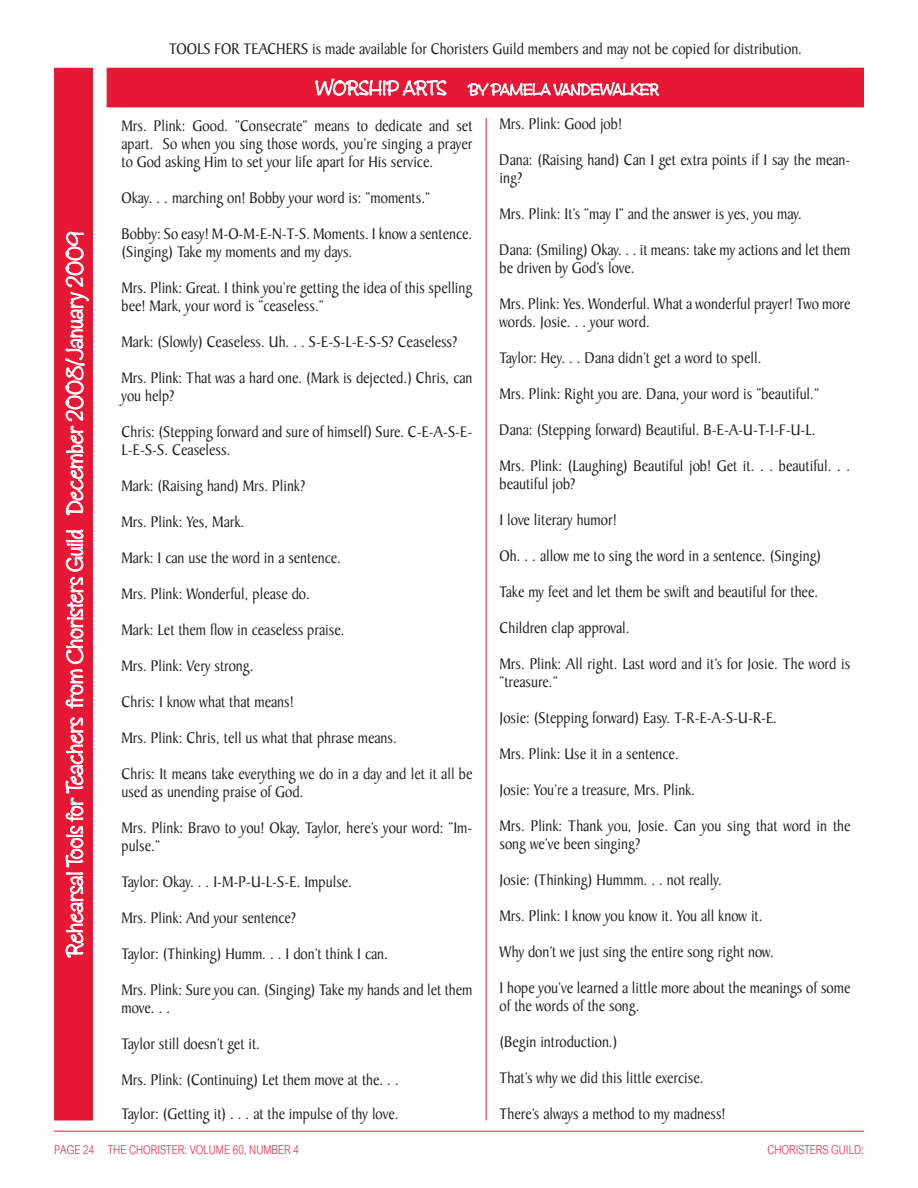
<style>
.page{position:relative;width:918px;height:1188px;background:#fff}
.page>*{position:absolute;margin:0;border:0;box-sizing:border-box;transform-origin:0 0}
.t1{font:24px "Zipty Do";color:#fff}
.t2{font:18.75px "Cordia New";color:#e51836;scale:.8 1}
.t3{font:16.5px/36px "Baker Signet";color:#231f20;scale:.91 1}
.t4{font:16.5px "Zipty Do";color:#fff}
.s1{font-size:21px}
</style>
<div class="page">
<div style="left:55px;top:69px;width:37px;height:1051px;background:#e51836"></div>
<div style="left:54px;top:68px;width:39px;height:1052px;border:2px solid #e51836"></div>
<svg style="left:65px;top:717px;width:19px;height:241px"></svg>
<svg style="left:65px;top:529px;width:19px;height:180px"></svg>
<svg style="left:65px;top:231px;width:24px;height:285px"></svg>
<div style="left:107px;top:68px;width:756px;height:39px;background:#e51836"></div>
<svg style="left:315px;top:78px;width:132px;height:30px"></svg>
<svg style="left:467px;top:82px;width:192px;height:43px"></svg>
<hr style="left:486px;top:118px;width:1px;height:1002px;background:#e51836">
<hr style="left:54px;top:1131px;width:810px;height:1px;background:#e51836">
<p class="t3" style="left:169px;top:31px;width:697px">TOOLS FOR TEACHERS is made available for Choristers Guild members and may not be copied for distribution.</p>
<p class="t4" style="left:315px;top:80px;width:345px"><span class="s1">WORSHIP ARTS</span> BY PAMELA VANDEWALKER</p>
<p class="t3" style="left:500px;top:106px;width:387px">Mrs. Plink: Good job!<br>Dana: (Raising hand) Can I get extra points if I say the mean-</p>
<p class="t3" style="left:500px;top:160px;width:387px">ing?<br>Mrs. Plink: It’s “may I” and the answer is yes, you may.<br>Dana: (Smiling) Okay. . . it means: take my actions and let them</p>
<p class="t3" style="left:500px;top:250px;width:387px">be driven by God’s love.<br>Mrs. Plink: Yes. Wonderful. What a wonderful prayer! Two more</p>
<p class="t3" style="left:500px;top:304px;width:387px">words. Josie. . . your word.<br>Taylor: Hey. . . Dana didn’t get a word to spell.<br>Mrs. Plink: Right you are. Dana, your word is “beautiful.” Dana: (Stepping forward) Beautiful. B-E-A-U-T-I-F-U-L.<br>Mrs. Plink: (Laughing) Beautiful job! Get it. . . beautiful. . .</p>
<p class="t3" style="left:500px;top:466px;width:387px">beautiful job?<br>I love literary humor!<br>Oh. . . allow me to sing the word in a sentence. (Singing)<br>Take my feet and let them be swift and beautiful for thee.<br>Children clap approval.<br>Mrs. Plink: All right. Last word and it’s for Josie. The word is</p>
<p class="t3" style="left:500px;top:664px;width:387px">“treasure.”<br>Josie: (Stepping forward) Easy. T-R-E-A-S-U-R-E.<br>Mrs. Plink: Use it in a sentence.<br>Josie: You’re a treasure, Mrs. Plink.<br>Mrs. Plink: Thank you, Josie. Can you sing that word in the</p>
<p class="t3" style="left:500px;top:826px;width:387px">song we’ve been singing?<br>Josie: (Thinking) Hummm. . . not really.<br>Mrs. Plink: I know you know it. You all know it.<br>Why don’t we just sing the entire song right now.<br>I hope you’ve learned a little more about the meanings of some</p>
<p class="t3" style="left:500px;top:988px;width:250px">of the words of the song.<br>(Begin introduction.)<br>That’s why we did this little exercise.<br>There’s always a method to my madness!</p>
<p class="t3" style="left:122px;top:117px;width:387px;line-height:18px;text-align:justify">Mrs. Plink: Good. “Consecrate” means to dedicate and set apart. So when you sing those words, you’re singing a prayer to God asking Him to set your life apart for His service.</p>
<p class="t3" style="left:122px;top:180px;width:387px">Okay. . . marching on! Bobby your word is: “moments.”<br>Bobby: So easy! M-O-M-E-N-T-S. Moments. I know a sentence.</p>
<p class="t3" style="left:122px;top:234px;width:387px">(Singing) Take my moments and my days.<br>Mrs. Plink: Great. I think you’re getting the idea of this spelling</p>
<p class="t3" style="left:122px;top:288px;width:387px">bee! Mark, your word is “ceaseless.”<br>Mark: (Slowly) Ceaseless. Uh. . . S-E-S-L-E-S-S? Ceaseless?<br>Mrs. Plink: That was a hard one. (Mark is dejected.) Chris, can</p>
<p class="t3" style="left:122px;top:378px;width:387px">you help?<br>Chris: (Stepping forward and sure of himself) Sure. C-E-A-S-E-</p>
<p class="t3" style="left:122px;top:432px;width:387px">L-E-S-S. Ceaseless.<br>Mark: (Raising hand) Mrs. Plink?<br>Mrs. Plink: Yes, Mark.<br>Mark: I can use the word in a sentence.<br>Mrs. Plink: Wonderful, please do.<br>Mark: Let them flow in ceaseless praise.<br>Mrs. Plink: Very strong.<br>Chris: I know what that means!<br>Mrs. Plink: Chris, tell us what that phrase means.<br>Chris: It means take everything we do in a day and let it all be</p>
<p class="t3" style="left:122px;top:774px;width:387px">used as unending praise of God.<br>Mrs. Plink: Bravo to you! Okay, Taylor, here’s your word: “Im-</p>
<p class="t3" style="left:122px;top:828px;width:387px">pulse.”<br>Taylor: Okay. . . I-M-P-U-L-S-E. Impulse.<br>Mrs. Plink: And your sentence?<br>Taylor: (Thinking) Humm. . . I don’t think I can.<br>Mrs. Plink: Sure you can. (Singing) Take my hands and let them</p>
<p class="t3" style="left:122px;top:990px;width:306px">move. . .<br>Taylor still doesn’t get it.<br>Mrs. Plink: (Continuing) Let them move at the. . .</p>
<p class="t3" style="left:122px;top:1096px;width:306px">Taylor: (Getting it) . . . at the impulse of thy love.</p>
<p class="t2" style="left:54px;top:1138px;width:307px">PAGE 24 THE CHORISTER: VOLUME 60, NUMBER 4</p>
<p class="t2" style="left:767px;top:1138px;width:122px">CHORISTERS GUILD:</p>
<h1 class="t1" style="left:60px;top:957px;width:728px;rotate:-90deg">Rehearsal Tools for Teachers from Choristers Guild December 2008/January 2009</h1>
</div>
